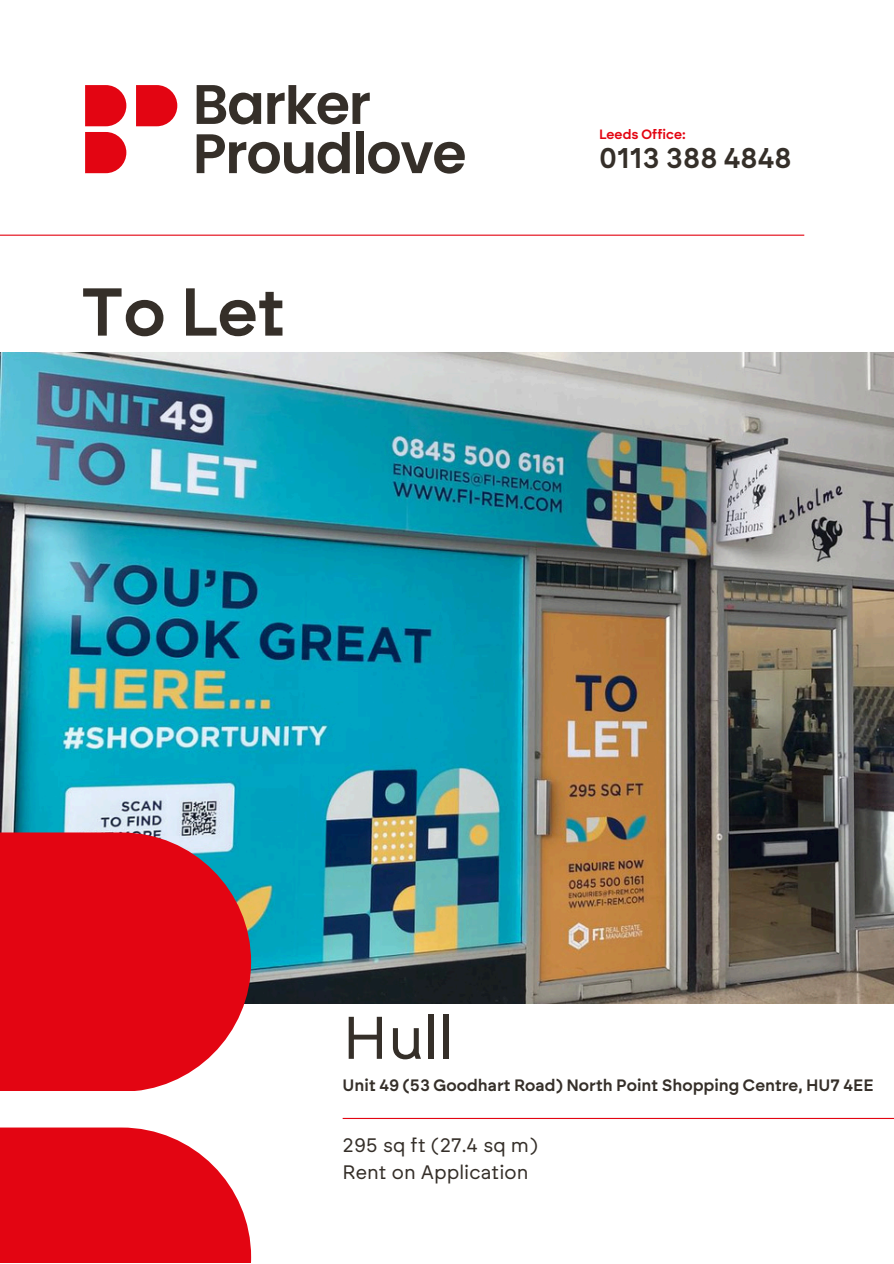
<style>
.page{position:relative;width:894px;height:1264px;background:#fff}
.page>*{position:absolute;margin:0;border:0;box-sizing:border-box;transform-origin:0 0}
.t1{font:600 67.5px "Brockmann";color:#352f29}
.t2{font:60px "Brockmann";color:#352f29}
.t3{font:600 28.5px "Brockmann";color:#352f29}
.t4{font:19.5px/27px "Brockmann";color:#352f29}
.t5{font:600 16.5px "Brockmann";color:#352f29}
.t6{font:600 13.5px "Brockmann";color:#e30512}
</style>
<div class="page">
<img style="left:0;top:352px;width:893px;height:651px">
<svg style="left:0;top:832px;width:251px;height:259px;background:#dc1c28"></svg>
<svg style="left:0;top:1127px;width:251px;height:136px;background:#e6202b"></svg>
<hr style="left:342px;top:1117px;width:551px;height:1px;background:#e30512">
<svg style="left:85px;top:132px;width:41px;height:41px;background:#e51e2a"></svg>
<svg style="left:85px;top:85px;width:41px;height:41px;background:#e51e2a"></svg>
<svg style="left:136px;top:85px;width:41px;height:41px;background:#e51e2a"></svg>
<svg style="left:196px;top:85px;width:65px;height:39px"></svg>
<svg style="left:267px;top:85px;width:102px;height:39px"></svg>
<svg style="left:196px;top:132px;width:153px;height:42px"></svg>
<div style="left:356px;top:132px;width:7px;height:41px;background:#352f29"></div>
<svg style="left:368px;top:142px;width:96px;height:32px"></svg>
<hr style="left:0;top:235px;width:804px;height:1px;background:#e30512">
<h1 class="t1" style="left:81px;top:271px;width:205px">To Let</h1>
<h4 class="t6" style="left:599px;top:126px;width:88px">Leeds Office:</h4>
<h4 class="t3" style="left:599px;top:141px;width:194px">0113 388 4848</h4>
<p class="t2" style="left:342px;top:1001px;width:112px">Hull</p>
<p class="t5" style="left:342px;top:1074px;width:532px">Unit 49 (53 Goodhart Road) North Point Shopping Centre, HU7 4EE</p>
<h2 class="t4" style="left:342px;top:1131px;width:196px">295 sq ft (27.4 sq m)<br>Rent on Application</h2>
</div>
